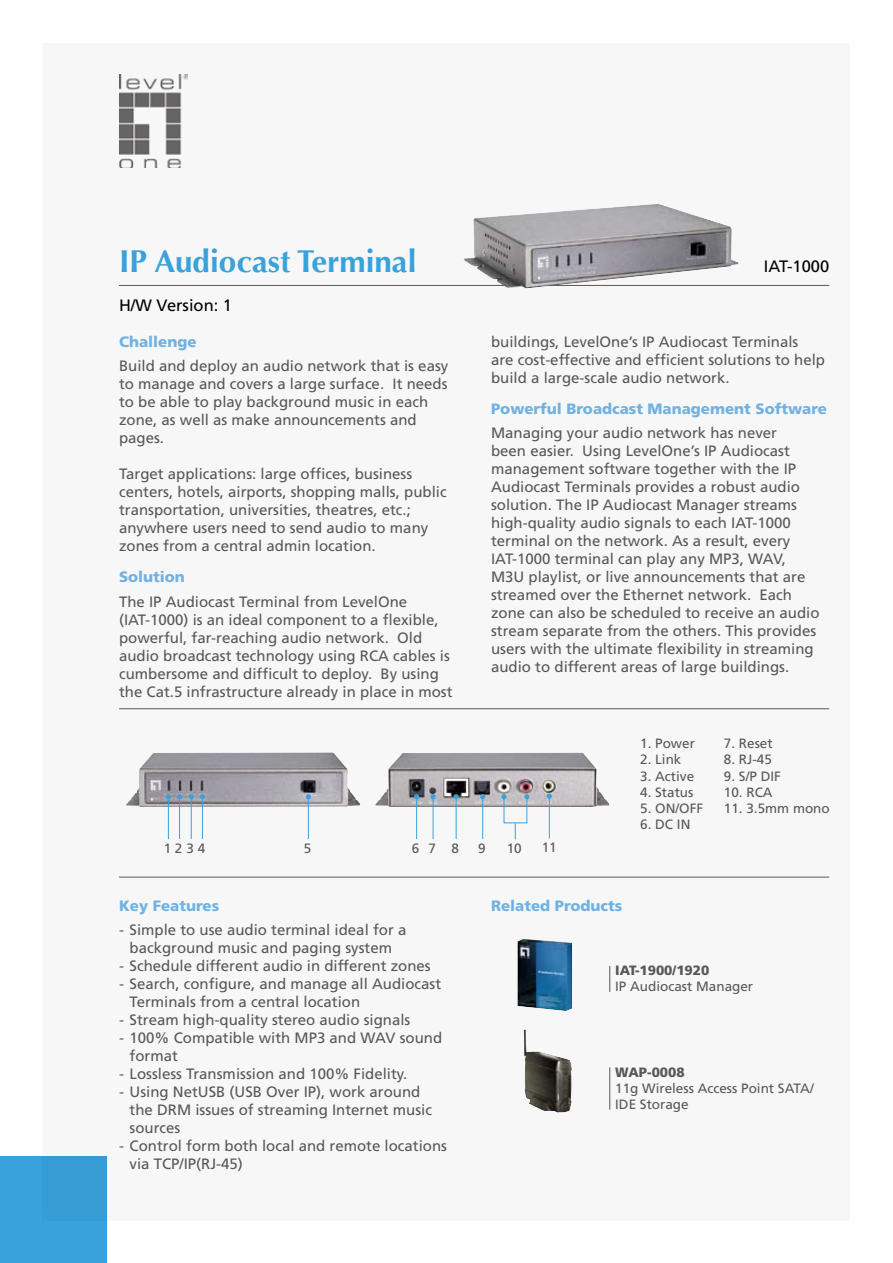
<style>
.page{position:relative;width:893px;height:1263px;background:#fff}
.page>*{position:absolute;margin:0;border:0;box-sizing:border-box;transform-origin:0 0}
.t1{font:700 31.5px "Optima";color:#39a1db}
.t2{font:16.5px "Frutiger CE";color:#000}
.t3{font:15px/18px "Frutiger CE";color:#595757}
.t4{font:900 15px "Frutiger CE";color:#71b2e2}
.t5{font:13.5px/16.2px "Frutiger CE";color:#595757}
.t6{font:900 13.5px "Frutiger CE";color:#595757}
</style>
<div class="page">
<div style="left:43px;top:43px;width:807px;height:1177px;background:#f7f7f7"></div>
<div style="left:0;top:1157px;width:106px;height:106px;background:#39a1db"></div>
<img style="left:119px;top:74px;width:68px;height:94px">
<hr style="left:119px;top:285px;width:710px;height:1px;background:#595757">
<hr style="left:119px;top:877px;width:710px;height:1px;background:#595757">
<svg style="left:609px;top:966px;width:1px;height:26px"></svg>
<hr style="left:609px;top:1067px;width:1px;height:43px;background:#595757">
<img style="left:463px;top:204px;width:276px;height:84px">
<img style="left:524px;top:1029px;width:48px;height:84px">
<hr style="left:119px;top:708px;width:710px;height:1px;background:#595757">
<img style="left:517px;top:939px;width:55px;height:72px">
<img style="left:126px;top:752px;width:234px;height:55px">
<img style="left:375px;top:753px;width:234px;height:54px">
<svg style="left:166px;top:794px;width:5px;height:5px"></svg>
<hr style="left:168px;top:797px;width:1px;height:42px;background:#39a1db">
<svg style="left:177px;top:794px;width:5px;height:5px"></svg>
<hr style="left:179px;top:797px;width:1px;height:42px;background:#39a1db">
<svg style="left:189px;top:794px;width:5px;height:5px"></svg>
<hr style="left:191px;top:797px;width:1px;height:42px;background:#39a1db">
<svg style="left:200px;top:794px;width:5px;height:5px"></svg>
<hr style="left:202px;top:797px;width:1px;height:42px;background:#39a1db">
<svg style="left:306px;top:794px;width:5px;height:5px"></svg>
<hr style="left:308px;top:797px;width:1px;height:42px;background:#39a1db">
<svg style="left:414px;top:794px;width:5px;height:5px"></svg>
<hr style="left:416px;top:797px;width:1px;height:42px;background:#39a1db">
<svg style="left:454px;top:794px;width:5px;height:5px"></svg>
<hr style="left:456px;top:797px;width:1px;height:42px;background:#39a1db">
<svg style="left:480px;top:794px;width:5px;height:5px"></svg>
<hr style="left:482px;top:797px;width:1px;height:42px;background:#39a1db">
<svg style="left:547px;top:794px;width:5px;height:5px"></svg>
<hr style="left:549px;top:797px;width:1px;height:41px;background:#39a1db">
<svg style="left:431px;top:794px;width:5px;height:5px"></svg>
<hr style="left:433px;top:797px;width:1px;height:42px;background:#39a1db">
<svg style="left:501px;top:794px;width:6px;height:5px"></svg>
<svg style="left:524px;top:794px;width:5px;height:5px"></svg>
<svg style="left:515px;top:823px;width:1px;height:16px"></svg>
<h1 class="t1" style="left:119px;top:243px;width:299px">IP Audiocast Terminal</h1>
<p class="t2" style="left:119px;top:296px;width:115px">H/W Version: 1</p>
<p class="t4" style="left:119px;top:333px;width:79px">Challenge</p>
<p class="t3" style="left:119px;top:357px;width:331px">Build and deploy an audio network that is easy to manage and covers a large surface. It needs to be able to play background music in each zone, as well as make announcements and pages.</p>
<p class="t3" style="left:119px;top:465px;width:329px">Target applications: large offices, business centers, hotels, airports, shopping malls, public transportation, universities, theatres, etc.; anywhere users need to send audio to many zones from a central admin location.</p>
<p class="t4" style="left:119px;top:568px;width:67px">Solution</p>
<p class="t3" style="left:119px;top:592px;width:335px">The IP Audiocast Terminal from LevelOne (IAT-1000) is an ideal component to a flexible, powerful, far-reaching audio network. Old audio broadcast technology using RCA cables is cumbersome and difficult to deploy. By using the Cat.5 infrastructure already in place in most</p>
<p class="t2" style="left:764px;top:257px;width:67px">IAT-1000</p>
<p class="t3" style="left:491px;top:333px;width:335px">buildings, LevelOne’s IP Audiocast Terminals<br>are cost-effective and efficient solutions to help build a large-scale audio network.</p>
<p class="t4" style="left:491px;top:400px;width:337px">Powerful Broadcast Management Software</p>
<p class="t3" style="left:491px;top:424px;width:330px">Managing your audio network has never<br>been easier. Using LevelOne’s IP Audiocast management software together with the IP Audiocast Terminals provides a robust audio solution. The IP Audiocast Manager streams high-quality audio signals to each IAT-1000 terminal on the network. As a result, every IAT-1000 terminal can play any MP3, WAV, M3U playlist, or live announcements that are streamed over the Ethernet network. Each zone can also be scheduled to receive an audio stream separate from the others. This provides users with the ultimate flexibility in streaming audio to different areas of large buildings.</p>
<p class="t5" style="left:640px;top:735px;width:56px">1. Power</p>
<p class="t5" style="left:640px;top:751px;width:43px">2. Link</p>
<p class="t5" style="left:640px;top:768px;width:56px">3. Active</p>
<p class="t5" style="left:640px;top:784px;width:55px">4. Status</p>
<p class="t5" style="left:640px;top:800px;width:65px">5. ON/OFF</p>
<p class="t5" style="left:640px;top:816px;width:52px">6. DC IN</p>
<p class="t5" style="left:724px;top:735px;width:50px">7. Reset</p>
<p class="t5" style="left:724px;top:751px;width:50px">8. RJ-45</p>
<p class="t5" style="left:724px;top:768px;width:59px">9. S/P DIF</p>
<p class="t5" style="left:724px;top:784px;width:50px">10. RCA</p>
<p class="t5" style="left:724px;top:800px;width:107px">11. 3.5mm mono</p>
<p class="t5" style="left:164px;top:840px;width:43px">12 34</p>
<p class="t5" style="left:304px;top:840px;width:9px">5</p>
<p class="t5" style="left:412px;top:840px;width:49px">67 8</p>
<p class="t5" style="left:478px;top:840px;width:9px">9</p>
<p class="t5" style="left:507px;top:840px;width:17px">10</p>
<p class="t5" style="left:542px;top:839px;width:17px">11</p>
<p class="t4" style="left:119px;top:896px;width:102px">Key Features</p>
<p class="t3" style="left:119px;top:921px;width:289px;text-align:center">- Simple to use audio terminal ideal for a background music and paging system</p>
<p class="t3" style="left:119px;top:957px;width:313px">- Schedule different audio in different zones</p>
<p class="t3" style="left:130px;top:975px;width:313px;text-indent:-10px">- Search, configure, and manage all Audiocast<br>Terminals from a central location</p>
<p class="t3" style="left:119px;top:1011px;width:293px">- Stream high-quality stereo audio signals</p>
<p class="t3" style="left:130px;top:1029px;width:314px;text-indent:-10px">- 100% Compatible with MP3 and WAV sound format</p>
<p class="t3" style="left:119px;top:1065px;width:290px">- Lossless Transmission and 100% Fidelity.</p>
<p class="t3" style="left:130px;top:1083px;width:304px;text-indent:-10px">- Using NetUSB (USB Over IP), work around the DRM issues of streaming Internet music sources</p>
<p class="t3" style="left:130px;top:1137px;width:319px;text-indent:-10px">- Control form both local and remote locations via TCP/IP(RJ-45)</p>
<p class="t4" style="left:491px;top:896px;width:133px">Related Products</p>
<p class="t6" style="left:615px;top:962px;width:96px">IAT-1900/1920</p>
<p class="t5" style="left:615px;top:978px;width:140px">IP Audiocast Manager</p>
<p class="t6" style="left:615px;top:1064px;width:71px">WAP-0008</p>
<p class="t5" style="left:615px;top:1080px;width:200px">11g Wireless Access Point SATA/<br>IDE Storage</p>
</div>
